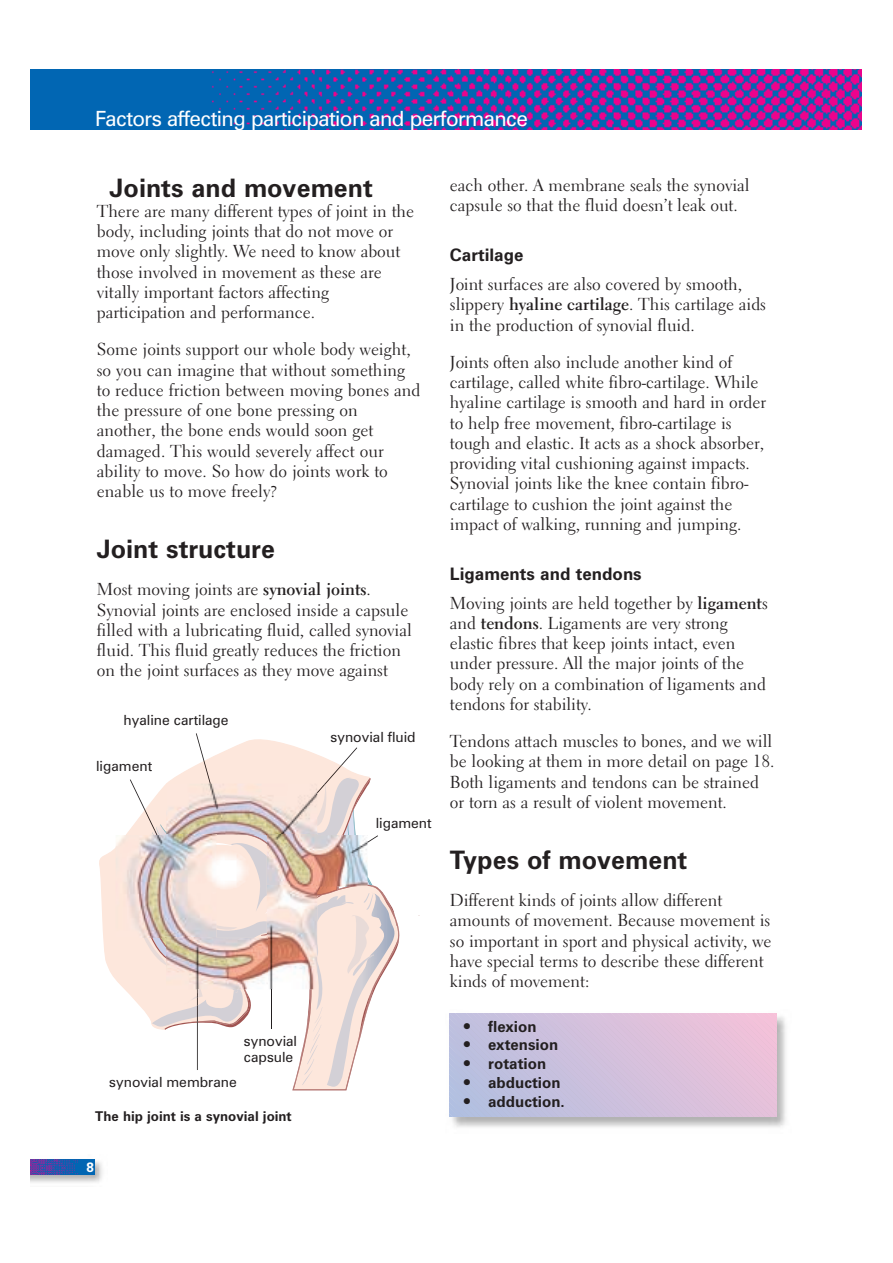
<style>
.page{position:relative;width:893px;height:1263px;background:#fff}
.page>*{position:absolute;margin:0;border:0;box-sizing:border-box;transform-origin:0 0}
.t1{font:700 25.5px "Zurich BT";color:#231f20}
.t2{font:21px "Zurich BT";letter-spacing:-.03em;color:#fff}
.t3{font:17.25px/20.2px "Electra LH";color:#231f20}
.t4{font:700 17.25px "Zurich BT";color:#231f20}
.t5{font:700 15.3px "Zurich BT";color:#231f20}
.t6{font:14.1px/16.5px "Zurich BT";color:#231f20}
.t7{font:700 13.5px "Zurich BT";color:#231f20}
.t8{font:700 13.5px "Zurich BT";color:#fff}
.s1{font-weight:700}
.s2{font-family:"Electra LH";font-weight:400;font-size:16.8px}
</style>
<div class="page">
<img style="left:449px;top:1013px;width:337px;height:114px">
<img style="left:43px;top:1161px;width:60px;height:23px">
<img style="left:30px;top:1159px;width:65px;height:16px">
<div style="left:30px;top:69px;width:831px;height:61px;background:#0166b3"></div>
<img style="left:211px;top:69px;width:650px;height:61px">
<svg style="left:99px;top:830px;width:31px;height:165px;fill:#fde7dc"></svg>
<img style="left:116px;top:834px;width:14px;height:104px">
<svg style="left:130px;top:733px;width:270px;height:357px"></svg>
<svg style="left:450px;top:1014px;width:326px;height:102px;background:#d1c0dc"></svg>
<p class="t2" style="left:95px;top:111px;width:434px">Factors affecting participation and performance</p>
<h1 class="t1" style="left:110px;top:179px;width:265px">Joints and movement</h1>
<p class="t3" style="left:97px;top:203px;width:319px">There are many different types of joint in the body, including joints that do not move or move only slightly. We need to know about those involved in movement as these are vitally important factors affecting participation and performance.</p>
<p class="t3" style="left:97px;top:341px;width:325px">Some joints support our whole body weight, so you can imagine that without something to reduce friction between moving bones and the pressure of one bone pressing on another, the bone ends would soon get damaged. This would severely affect our ability to move. So how do joints work to enable us to move freely?</p>
<h1 class="t1" style="left:97px;top:540px;width:180px">Joint structure</h1>
<p class="t3" style="left:97px;top:581px;width:316px">Most moving joints are <span class="s1">synovial joints</span>.<br>Synovial joints are enclosed inside a capsule filled with a lubricating fluid, called synovial fluid. This fluid greatly reduces the friction on the joint surfaces as they move against</p>
<p class="t6" style="left:124px;top:713px;width:107px">hyaline cartilage</p>
<p class="t6" style="left:96px;top:759px;width:57px">ligament</p>
<p class="t6" style="left:330px;top:731px;width:87px">synovial fluid</p>
<p class="t6" style="left:375px;top:816px;width:57px">ligament</p>
<p class="t6" style="left:109px;top:1075px;width:129px">synovial membrane</p>
<p class="t6" style="left:244px;top:1034px;width:55px">synovial capsule</p>
<p class="t7" style="left:95px;top:1111px;width:198px">The hip joint is a synovial joint</p>
<p class="t8" style="left:86px;top:1162px;width:9px">8</p>
<p class="t3" style="left:450px;top:177px;width:301px">each other. A membrane seals the synovial capsule so that the fluid doesn’t leak out.</p>
<p class="t4" style="left:450px;top:249px;width:75px">Cartilage</p>
<p class="t3" style="left:450px;top:276px;width:317px">Joint surfaces are also covered by smooth, slippery <span class="s1">hyaline cartilage</span>. This cartilage aids in the production of synovial fluid.</p>
<p class="t3" style="left:450px;top:354px;width:318px">Joints often also include another kind of cartilage, called white fibro-cartilage. While hyaline cartilage is smooth and hard in order to help free movement, fibro-cartilage is tough and elastic. It acts as a shock absorber, providing vital cushioning against impacts.<br>Synovial joints like the knee contain fibro&shy;cartilage to cushion the joint against the impact of walking, running and jumping.</p>
<p class="t4" style="left:450px;top:568px;width:193px">Ligaments and tendons</p>
<p class="t3" style="left:450px;top:594px;width:319px">Moving joints are held together by <span class="s1">ligament</span>s and <span class="s1">tendons</span>. Ligaments are very strong elastic fibres that keep joints intact, even under pressure. All the major joints of the body rely on a combination of ligaments and tendons for stability.</p>
<p class="t3" style="left:450px;top:733px;width:326px">Tendons attach muscles to bones, and we will be looking at them in more detail on page 18.<br>Both ligaments and tendons can be strained or torn as a result of violent movement.</p>
<h1 class="t1" style="left:450px;top:851px;width:239px">Types of movement</h1>
<p class="t3" style="left:450px;top:892px;width:323px">Different kinds of joints allow different amounts of movement. Because movement is so important in sport and physical activity, we have special terms to describe these different kinds of movement:</p>
<p class="t5" style="left:462px;top:1021px;width:75px"><span class="s2">•</span> flexion</p>
<p class="t5" style="left:462px;top:1039px;width:97px"><span class="s2">•</span> extension</p>
<p class="t5" style="left:462px;top:1058px;width:85px"><span class="s2">•</span> rotation</p>
<p class="t5" style="left:462px;top:1077px;width:99px"><span class="s2">•</span> abduction</p>
<p class="t5" style="left:462px;top:1096px;width:103px"><span class="s2">•</span> adduction.</p>
</div>
